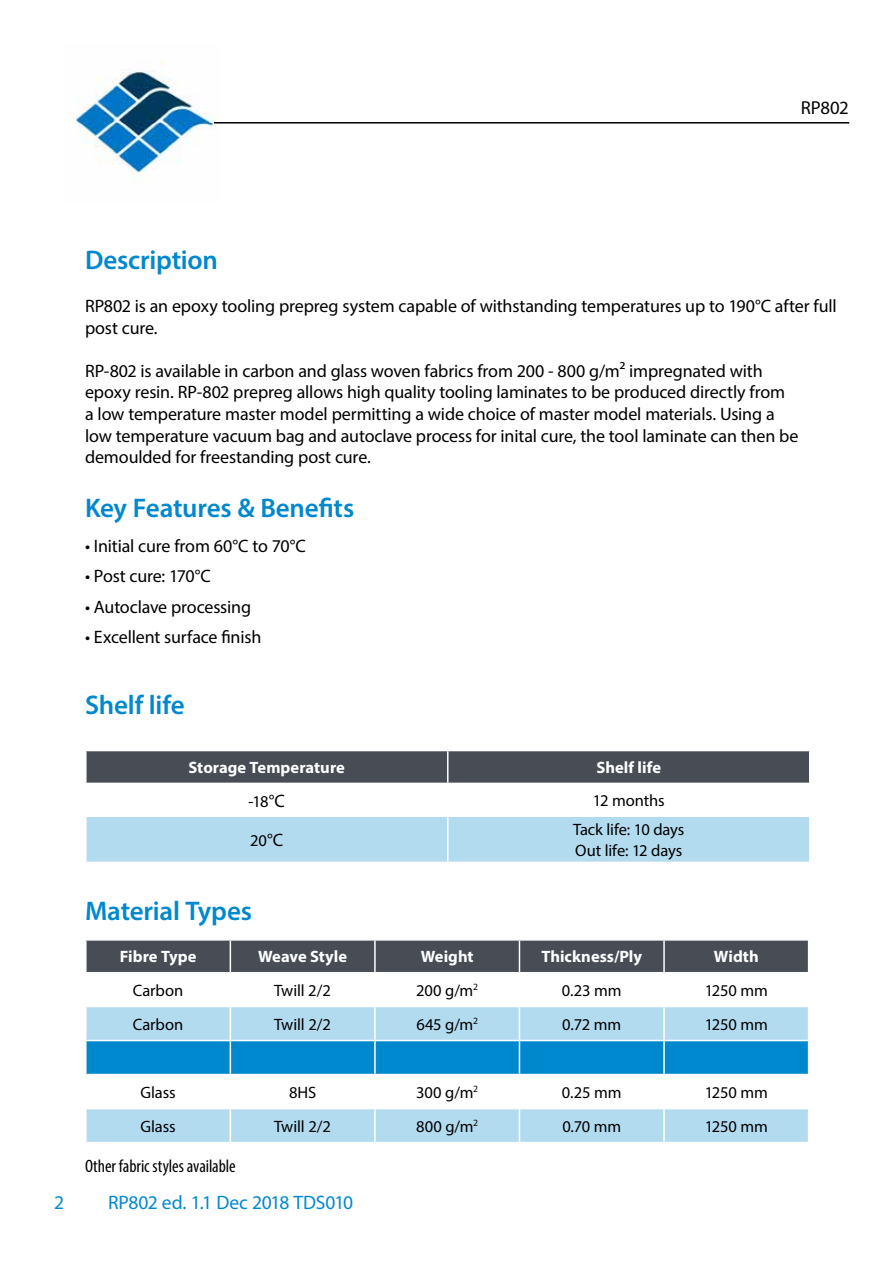
<style>
.page{position:relative;width:893px;height:1263px;background:#fff}
.page>*{position:absolute;margin:0;border:0;box-sizing:border-box;transform-origin:0 0}
.t1{font:600 27px "Myriad Pro";letter-spacing:-.005em;color:#0088ce}
.t2{font:19.5px "Myriad Pro";letter-spacing:-.01em;color:#0088ce}
.t3{font:18.75px "Myriad Pro";letter-spacing:-.01em;color:#000}
.t4{font:18px/21.6px "Myriad Pro";letter-spacing:-.01em;color:#000}
.t5{font:condensed 18px "Myriad Pro";letter-spacing:-.005em;color:#000}
.t6{font:16.5px/21.8px "Myriad Pro";letter-spacing:-.005em;color:#000}
.t7{font:700 16.5px "Myriad Pro";color:#fff}
.s1{font-size:18px}
</style>
<div class="page">
<img style="left:73px;top:60px;width:144px;height:121px">
<hr style="left:214px;top:122px;width:635px;height:2px;background:#000">
<div style="left:87px;top:751px;width:722px;height:32px;background:#474c55"></div>
<div style="left:87px;top:817px;width:722px;height:45px;background:#b3dbf0"></div>
<hr style="left:447px;top:751px;width:1px;height:32px;background:#fff">
<hr style="left:447px;top:817px;width:1px;height:45px;background:#fff">
<div style="left:87px;top:941px;width:721px;height:31px;background:#474c55"></div>
<svg style="left:87px;top:1007px;width:721px;height:135px;fill:#b3dbf0"></svg>
<div style="left:87px;top:1041px;width:721px;height:33px;background:#0088ce"></div>
<hr style="left:230px;top:941px;width:1px;height:31px;background:#fff">
<hr style="left:374px;top:941px;width:2px;height:31px;background:#fff">
<hr style="left:519px;top:941px;width:1px;height:31px;background:#fff">
<hr style="left:663px;top:941px;width:2px;height:31px;background:#fff">
<hr style="left:230px;top:1007px;width:1px;height:33px;background:#fff">
<hr style="left:374px;top:1007px;width:2px;height:33px;background:#fff">
<hr style="left:519px;top:1007px;width:1px;height:33px;background:#fff">
<hr style="left:663px;top:1007px;width:2px;height:33px;background:#fff">
<hr style="left:85px;top:1040px;width:145px;height:1px;background:#fff">
<hr style="left:230px;top:1040px;width:145px;height:1px;background:#fff">
<hr style="left:230px;top:1041px;width:1px;height:33px;background:#fff">
<hr style="left:375px;top:1040px;width:144px;height:1px;background:#fff">
<hr style="left:374px;top:1041px;width:2px;height:33px;background:#fff">
<hr style="left:519px;top:1040px;width:145px;height:1px;background:#fff">
<hr style="left:519px;top:1041px;width:1px;height:33px;background:#fff">
<hr style="left:664px;top:1040px;width:145px;height:1px;background:#fff">
<hr style="left:663px;top:1041px;width:2px;height:33px;background:#fff">
<hr style="left:85px;top:1074px;width:145px;height:1px;background:#fff">
<hr style="left:230px;top:1074px;width:145px;height:1px;background:#fff">
<hr style="left:230px;top:1075px;width:1px;height:33px;background:#fff">
<hr style="left:375px;top:1074px;width:144px;height:1px;background:#fff">
<hr style="left:374px;top:1075px;width:2px;height:33px;background:#fff">
<hr style="left:519px;top:1074px;width:145px;height:1px;background:#fff">
<hr style="left:519px;top:1075px;width:1px;height:33px;background:#fff">
<hr style="left:664px;top:1074px;width:145px;height:1px;background:#fff">
<hr style="left:663px;top:1075px;width:2px;height:33px;background:#fff">
<hr style="left:85px;top:1108px;width:145px;height:1px;background:#fff">
<hr style="left:230px;top:1108px;width:145px;height:1px;background:#fff">
<hr style="left:230px;top:1109px;width:1px;height:33px;background:#fff">
<hr style="left:375px;top:1108px;width:144px;height:1px;background:#fff">
<hr style="left:374px;top:1109px;width:2px;height:33px;background:#fff">
<hr style="left:519px;top:1108px;width:145px;height:1px;background:#fff">
<hr style="left:519px;top:1109px;width:1px;height:33px;background:#fff">
<hr style="left:664px;top:1108px;width:145px;height:1px;background:#fff">
<hr style="left:663px;top:1109px;width:2px;height:33px;background:#fff">
<p class="t3" style="left:801px;top:96px;width:49px">RP802</p>
<h1 class="t1" style="left:85px;top:243px;width:135px">Description</h1>
<p class="t4" style="left:85px;top:295px;width:753px">RP802 is an epoxy tooling prepreg system capable of withstanding temperatures up to 190°C after full post cure.</p>
<p class="t4" style="left:85px;top:360px;width:715px">RP-802 is available in carbon and glass woven fabrics from 200 - 800 g/m2 impregnated with epoxy resin. RP-802 prepreg allows high quality tooling laminates to be produced directly from<br>a low temperature master model permitting a wide choice of master model materials. Using a low temperature vacuum bag and autoclave process for inital cure, the tool laminate can then be demoulded for freestanding post cure.</p>
<h1 class="t1" style="left:85px;top:491px;width:271px">Key Features &amp; Benefits</h1>
<p class="t4" style="left:85px;top:535px;width:222px">• Initial cure from 60°C to 70°C</p>
<p class="t4" style="left:85px;top:565px;width:127px">• Post cure: 170°C</p>
<p class="t4" style="left:85px;top:595px;width:168px">• Autoclave processing</p>
<p class="t4" style="left:85px;top:625px;width:178px">• Excellent surface finish</p>
<h1 class="t1" style="left:85px;top:687px;width:101px">Shelf life</h1>
<p class="t7" style="left:189px;top:757px;width:158px">Storage Temperature</p>
<p class="t7" style="left:596px;top:757px;width:66px">Shelf life</p>
<p class="t6" style="left:249px;top:790px;width:38px">-18<span class="s1">°C</span></p>
<p class="t6" style="left:593px;top:789px;width:73px">12 months</p>
<p class="t6" style="left:250px;top:829px;width:34px">20<span class="s1">°C</span></p>
<p class="t6" style="left:573px;top:818px;width:113px">Tack life: 10 days<br>Out life: 12 days</p>
<h1 class="t1" style="left:85px;top:893px;width:168px">Material Types</h1>
<p class="t7" style="left:120px;top:946px;width:78px">Fibre Type</p>
<p class="t7" style="left:258px;top:946px;width:91px">Weave Style</p>
<p class="t7" style="left:421px;top:946px;width:54px">Weight</p>
<p class="t7" style="left:541px;top:946px;width:102px">Thickness/Ply</p>
<p class="t7" style="left:714px;top:946px;width:47px">Width</p>
<p class="t6" style="left:133px;top:979px;width:52px">Carbon</p>
<p class="t6" style="left:274px;top:979px;width:58px">Twill 2/2</p>
<p class="t6" style="left:416px;top:979px;width:63px">200 g/m<sup>2</sup></p>
<p class="t6" style="left:562px;top:979px;width:61px">0.23 mm</p>
<p class="t6" style="left:705px;top:979px;width:65px">1250 mm</p>
<p class="t6" style="left:133px;top:1013px;width:52px">Carbon</p>
<p class="t6" style="left:274px;top:1013px;width:58px">Twill 2/2</p>
<p class="t6" style="left:416px;top:1013px;width:63px">645 g/m<sup>2</sup></p>
<p class="t6" style="left:562px;top:1013px;width:61px">0.72 mm</p>
<p class="t6" style="left:705px;top:1013px;width:65px">1250 mm</p>
<p class="t6" style="left:140px;top:1081px;width:37px">Glass</p>
<p class="t6" style="left:289px;top:1081px;width:29px">8HS</p>
<p class="t6" style="left:416px;top:1081px;width:63px">300 g/m<sup>2</sup></p>
<p class="t6" style="left:562px;top:1081px;width:61px">0.25 mm</p>
<p class="t6" style="left:705px;top:1081px;width:65px">1250 mm</p>
<p class="t6" style="left:140px;top:1115px;width:37px">Glass</p>
<p class="t6" style="left:274px;top:1115px;width:58px">Twill 2/2</p>
<p class="t6" style="left:416px;top:1115px;width:64px">800 g/m<sup>2</sup></p>
<p class="t6" style="left:562px;top:1115px;width:60px">0.70 mm</p>
<p class="t6" style="left:705px;top:1115px;width:65px">1250 mm</p>
<p class="t5" style="left:85px;top:1155px;width:152px">Other fabric styles available</p>
<p class="t2" style="left:54px;top:1190px;width:12px">2</p>
<p class="t2" style="left:108px;top:1190px;width:247px">RP802 ed. 1.1 Dec 2018 TDS010</p>
</div>
